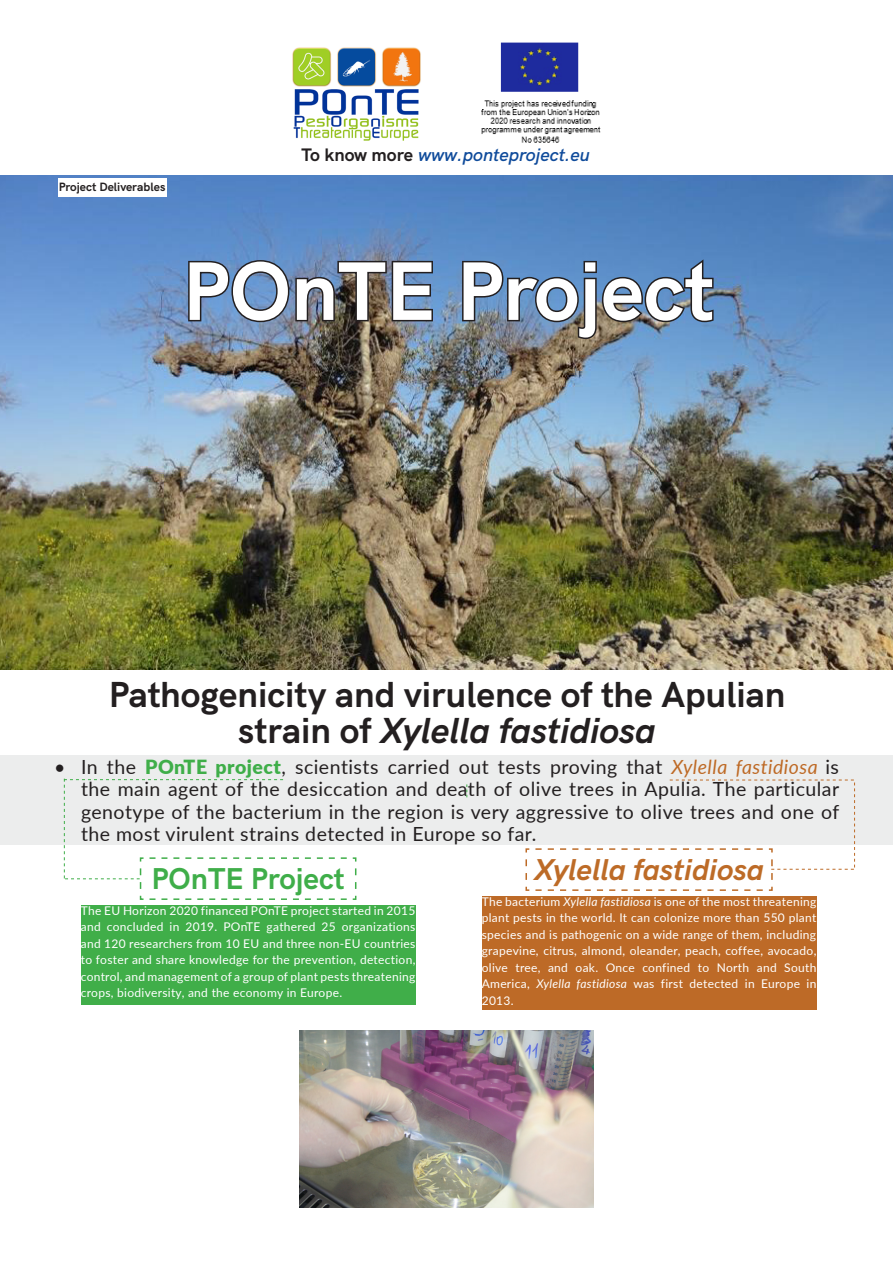
<style>
.page{position:relative;width:893px;height:1263px;background:#fff}
.page>*{position:absolute;margin:0;border:0;box-sizing:border-box;transform-origin:0 0}
.t1{font:700 82.5px "HK Grotesk";color:#fff}
.t2{font:700 36px/36px "HK Grotesk";color:#231f20;text-align:center}
.t3{font:italic 700 30px "HK Grotesk";color:#bd6b27}
.t4{font:700 30px "HK Grotesk";color:#3fae49}
.t5{font:19.5px/22.5px "Lato";letter-spacing:.025em;color:#231f20;text-align:justify}
.t6{font:italic 600 18px "HK Grotesk";color:#0f4b9b}
.Normal_text{font:12px/16.5px "Lato";letter-spacing:.025em;color:#fff;text-align:justify}
.t7{font:700 12px "HK Grotesk";color:#231f20}
.s1{font-weight:700;font-style:normal;color:#231f20}
.s2{font-style:italic}
.s3{font-weight:900;color:#3fae49}
.s4{font-style:italic;color:#be6a26}
</style>
<div class="page">
<img style="left:0;top:175px;width:893px;height:495px">
<div style="left:0;top:755px;width:893px;height:89px;background:#eceded"></div>
<img style="left:300px;top:1030px;width:293px;height:178px">
<div style="left:81px;top:905px;width:334px;height:100px;background:#40ae49"></div>
<img style="left:292px;top:47px;width:129px;height:94px">
<img style="left:481px;top:42px;width:120px;height:101px">
<svg style="left:525px;top:780px;width:330px;height:111px"></svg>
<div style="left:482px;top:896px;width:334px;height:114px;background:#bd6a27"></div>
<svg style="left:64px;top:779px;width:293px;height:121px"></svg>
<img style="left:187px;top:259px;width:247px;height:65px">
<img style="left:461px;top:256px;width:254px;height:85px">
<div style="left:59px;top:179px;width:108px;height:18px;background:#fff"></div>
<p class="t7" style="left:59px;top:177px;width:108px">Project Deliverables</p>
<p class="t6" style="left:302px;top:141px;width:290px"><span class="s1">To know more</span> www.ponteproject.eu</p>
<p class="t1" style="left:182px;top:227px;width:534px">POnTE Project</p>
<p class="t2" style="left:109px;top:673px;width:678px">Pathogenicity and virulence of the Apulian strain of <span class="s2">Xylella fastidiosa</span></p>
<p class="t5" style="left:81px;top:754px;width:760px;text-indent:-27px">• In the <span class="s3">POnTE project</span>, scientists carried out tests proving that <span class="s4">Xylella fastidiosa</span> is the main agent of the desiccation and death of olive trees in Apulia. The particular genotype of the bacterium in the region is very aggressive to olive trees and one of the most virulent strains detected in Europe so far.</p>
<p class="t4" style="left:151px;top:855px;width:195px">POnTE Project</p>
<p class="Normal_text" style="left:81px;top:901px;width:336px">The EU Horizon 2020 financed POnTE project started in 2015 and concluded in 2019. POnTE gathered 25 organizations and 120 researchers from 10 EU and three non-EU countries to foster and share knowledge for the prevention, detection, control, and management of a group of plant pests threatening crops, biodiversity, and the economy in Europe.</p>
<p class="t3" style="left:534px;top:845px;width:231px">Xylella fastidiosa</p>
<p class="Normal_text" style="left:482px;top:892px;width:336px">The bacterium <span class="s2">Xylella fastidiosa</span> is one of the most threatening plant pests in the world. It can colonize more than 550 plant species and is pathogenic on a wide range of them, including</p>
<p class="Normal_text" style="left:482px;top:942px;width:336px">grapevine, citrus, almond, oleander, peach, coffee, avocado, olive tree, and oak. Once confined to North and South America, <span class="s2">Xylella fastidiosa</span> was first detected in Europe in 2013.</p>
</div>
